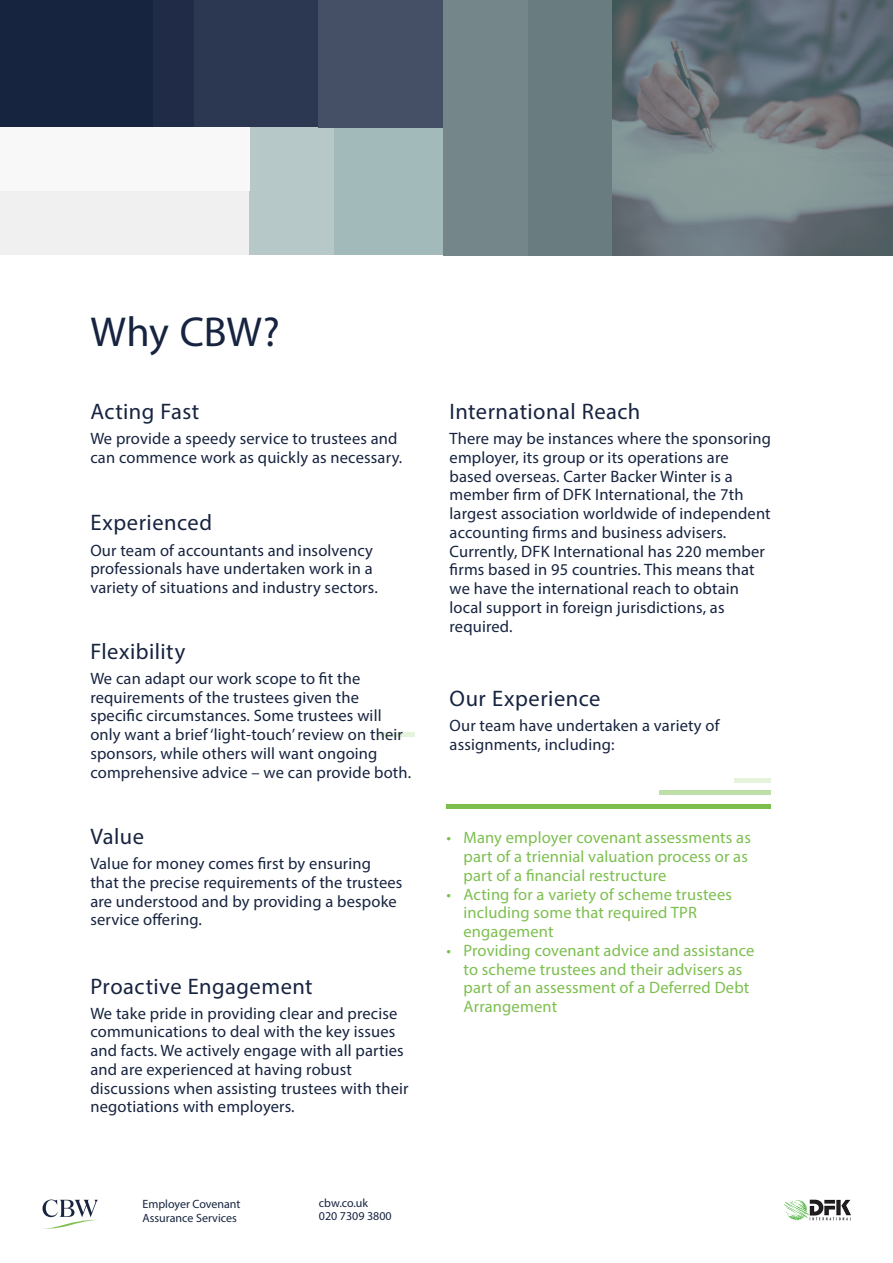
<style>
.page{position:relative;width:893px;height:1263px;background:#fff}
.page>*{position:absolute;margin:0;border:0;box-sizing:border-box;transform-origin:0 0}
.t1{font:42px "Myriad Pro";letter-spacing:-.005em;color:#172440}
.Subtitle{font:22.5px "Myriad Pro";letter-spacing:.02em;color:#172440}
.Body_New{font:16.5px/18.8px "Myriad Pro";letter-spacing:.01em;color:#172440}
.t2{font:16.5px/18.8px "Myriad Pro";letter-spacing:.01em;color:#7dbf4f}
.t3{font:12px/13.5px "Myriad Pro";color:#172440}
</style>
<div class="page">
<svg style="left:612px;top:0;width:281px;height:255px;background:#6d7a7f"></svg>
<div style="left:0;top:0;width:153px;height:128px;background:#172440"></div>
<div style="left:334px;top:128px;width:109px;height:127px;background:#a3baba"></div>
<div style="left:0;top:191px;width:250px;height:64px;background:#f0f0f0"></div>
<div style="left:193px;top:0;width:125px;height:128px;background:#2c3751"></div>
<div style="left:250px;top:128px;width:84px;height:127px;background:#b6c8c8"></div>
<div style="left:153px;top:0;width:40px;height:128px;background:#202c47"></div>
<div style="left:527px;top:0;width:85px;height:255px;background:#697c80"></div>
<div style="left:0;top:128px;width:250px;height:63px;background:#f8f8f8"></div>
<div style="left:443px;top:0;width:84px;height:255px;background:#74868a"></div>
<div style="left:318px;top:0;width:125px;height:128px;background:#455066"></div>
<hr style="left:378px;top:732px;width:37px;height:4px;background:#e5f2dc">
<hr style="left:446px;top:805px;width:325px;height:4px;background:#7dbf4f">
<hr style="left:659px;top:790px;width:112px;height:4px;background:#bedfa7">
<hr style="left:734px;top:778px;width:37px;height:4px;background:#e5f2dc">
<svg style="left:43px;top:1199px;width:55px;height:30px"></svg>
<img style="left:785px;top:1199px;width:65px;height:22px">
<p class="t1" style="left:90px;top:306px;width:191px">Why CBW?</p>
<p class="Subtitle" style="left:90px;top:397px;width:111px">Acting Fast</p>
<p class="Body_New" style="left:90px;top:429px;width:313px">We provide a speedy service to trustees and can commence work as quickly as necessary.</p>
<p class="Subtitle" style="left:90px;top:509px;width:123px">Experienced</p>
<p class="Body_New" style="left:90px;top:540px;width:289px">Our team of accountants and insolvency professionals have undertaken work in a variety of situations and industry sectors.</p>
<p class="Subtitle" style="left:90px;top:637px;width:97px">Flexibility</p>
<p class="Body_New" style="left:90px;top:669px;width:322px">We can adapt our work scope to fit the requirements of the trustees given the specific circumstances. Some trustees will only want a brief ‘light-touch’ review on their sponsors, while others will want ongoing comprehensive advice – we can provide both.</p>
<p class="Subtitle" style="left:90px;top:822px;width:55px">Value</p>
<p class="Body_New" style="left:90px;top:854px;width:314px">Value for money comes first by ensuring that the precise requirements of the trustees are understood and by providing a bespoke service offering.</p>
<p class="Subtitle" style="left:90px;top:972px;width:224px">Proactive Engagement</p>
<p class="Body_New" style="left:90px;top:1003px;width:320px">We take pride in providing clear and precise communications to deal with the key issues and facts. We actively engage with all parties and are experienced at having robust discussions when assisting trustees with their negotiations with employers.</p>
<p class="t3" style="left:142px;top:1197px;width:100px">Employer Covenant<br>Assurance Services</p>
<p class="t3" style="left:319px;top:1196px;width:74px">cbw.co.uk<br>020 7309 3800</p>
<p class="Subtitle" style="left:450px;top:397px;width:192px">International Reach</p>
<p class="Body_New" style="left:450px;top:429px;width:323px">There may be instances where the sponsoring employer, its group or its operations are based overseas. Carter Backer Winter is a member firm of DFK International, the 7th largest association worldwide of independent accounting firms and business advisers.<br>Currently, DFK International has 220 member firms based in 95 countries. This means that we have the international reach to obtain local support in foreign jurisdictions, as required.</p>
<p class="Subtitle" style="left:450px;top:684px;width:152px">Our Experience</p>
<p class="Body_New" style="left:450px;top:716px;width:272px">Our team have undertaken a variety of assignments, including:</p>
<p class="t2" style="left:463px;top:828px;width:289px;text-indent:-17px">• Many employer covenant assessments as part of a triennial valuation process or as part of a financial restructure</p>
<p class="t2" style="left:463px;top:884px;width:270px;text-indent:-17px">• Acting for a variety of scheme trustees including some that required TPR engagement</p>
<p class="t2" style="left:463px;top:941px;width:292px;text-indent:-17px">• Providing covenant advice and assistance to scheme trustees and their advisers as part of an assessment of a Deferred Debt Arrangement</p>
</div>
